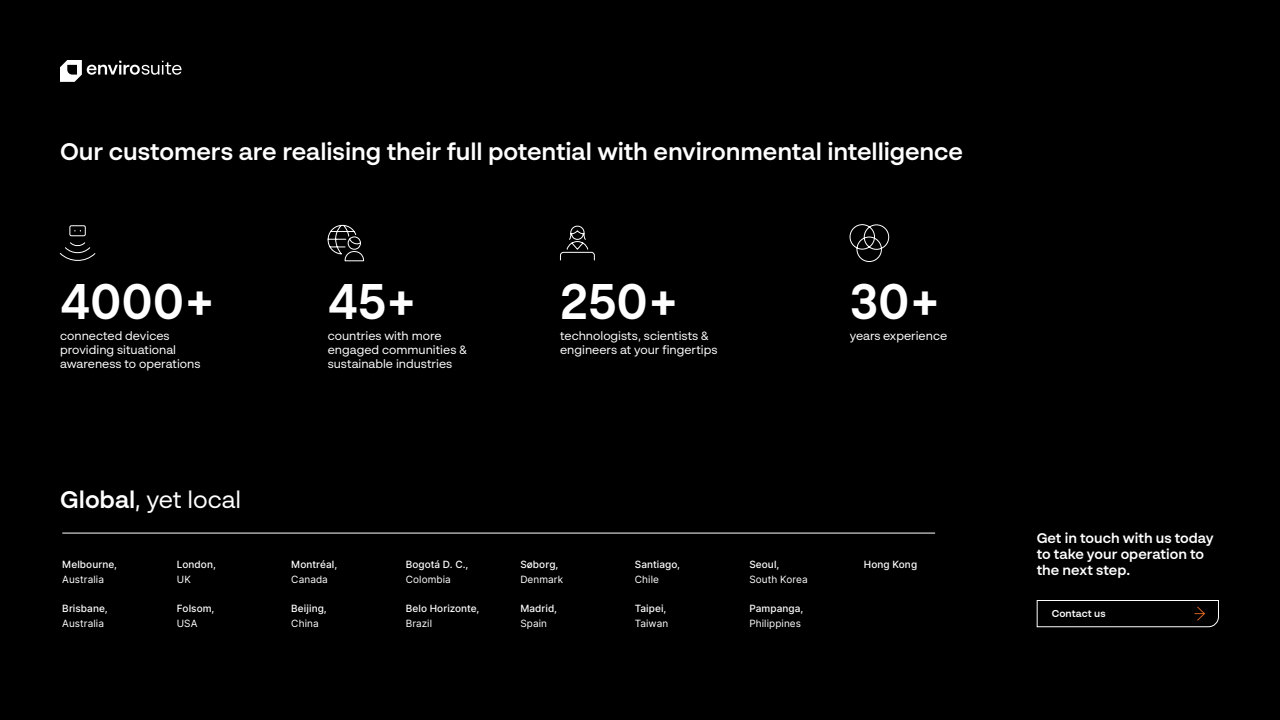
<style>
.page{position:relative;width:1280px;height:720px;background:#000}
.page>*{position:absolute;margin:0;border:0;box-sizing:border-box;transform-origin:0 0}
.t1{font:600 50px "BR Sonoma";color:#fff}
.t2{font:600 24px "BR Sonoma";letter-spacing:-.005em;color:#fff}
.t3{font:24px "BR Sonoma";letter-spacing:-.005em;color:#fff}
.t4{font:600 14px/16px "BR Sonoma";color:#fff}
.t5{font:12px/14px "BR Sonoma";color:#fff}
.t6{font:10px/14.8px "Inter V";letter-spacing:.01em;color:#fff}
.t7{font:600 10px "BR Sonoma";letter-spacing:.005em;color:#fff}
.s1{font-weight:600}
</style>
<div class="page">
<svg style="left:1036px;top:600px;width:183px;height:28px"></svg>
<hr style="left:62px;top:533px;width:873px;height:1px;background:#fff">
<svg style="left:60px;top:60px;width:121px;height:22px"></svg>
<svg style="left:59px;top:225px;width:37px;height:36px"></svg>
<svg style="left:327px;top:224px;width:37px;height:38px"></svg>
<svg style="left:560px;top:225px;width:35px;height:36px"></svg>
<svg style="left:849px;top:224px;width:40px;height:38px"></svg>
<h2 class="t2" style="left:60px;top:136px;width:905px">Our customers are realising their full potential with environmental intelligence</h2>
<h1 class="t1" style="left:60px;top:270px;width:156px">4000+</h1>
<p class="t5" style="left:60px;top:328px;width:142px">connected devices providing situational awareness to operations</p>
<h2 class="t3" style="left:60px;top:485px;width:183px"><span class="s1">Global</span>, yet local</h2>
<p class="t6" style="left:62px;top:557px;width:56px">Melbourne,<br>Australia</p>
<p class="t6" style="left:62px;top:601px;width:47px">Brisbane,<br>Australia</p>
<p class="t6" style="left:177px;top:557px;width:41px">London,<br>UK</p>
<p class="t6" style="left:177px;top:601px;width:39px">Folsom,<br>USA</p>
<h1 class="t1" style="left:328px;top:270px;width:90px">45+</h1>
<p class="t5" style="left:328px;top:328px;width:141px">countries with more engaged communities &amp; sustainable industries</p>
<h1 class="t1" style="left:560px;top:270px;width:120px">250+</h1>
<p class="t5" style="left:560px;top:328px;width:159px">technologists, scientists &amp; engineers at your fingertips</p>
<h1 class="t1" style="left:850px;top:270px;width:92px">30+</h1>
<p class="t5" style="left:850px;top:328px;width:99px">years experience</p>
<p class="t6" style="left:291px;top:557px;width:47px">Montréal,<br>Canada</p>
<p class="t6" style="left:291px;top:601px;width:37px">Beijing,<br>China</p>
<p class="t6" style="left:406px;top:557px;width:64px">Bogotá D. C.,<br>Colombia</p>
<p class="t6" style="left:406px;top:601px;width:75px">Belo Horizonte,<br>Brazil</p>
<p class="t6" style="left:520px;top:557px;width:44px">Søborg,<br>Denmark</p>
<p class="t6" style="left:520px;top:601px;width:38px">Madrid,<br>Spain</p>
<p class="t6" style="left:635px;top:557px;width:47px">Santiago,<br>Chile</p>
<p class="t6" style="left:635px;top:601px;width:35px">Taipei,<br>Taiwan</p>
<p class="t6" style="left:749px;top:557px;width:60px">Seoul,<br>South Korea</p>
<p class="t6" style="left:749px;top:601px;width:56px">Pampanga,<br>Philippines</p>
<p class="t6" style="left:864px;top:557px;width:55px">Hong Kong</p>
<h3 class="t4" style="left:1037px;top:530px;width:178px">Get in touch with us today to take your operation to the next step.</h3>
<p class="t7" style="left:1052px;top:608px;width:55px">Contact us</p>
</div>
